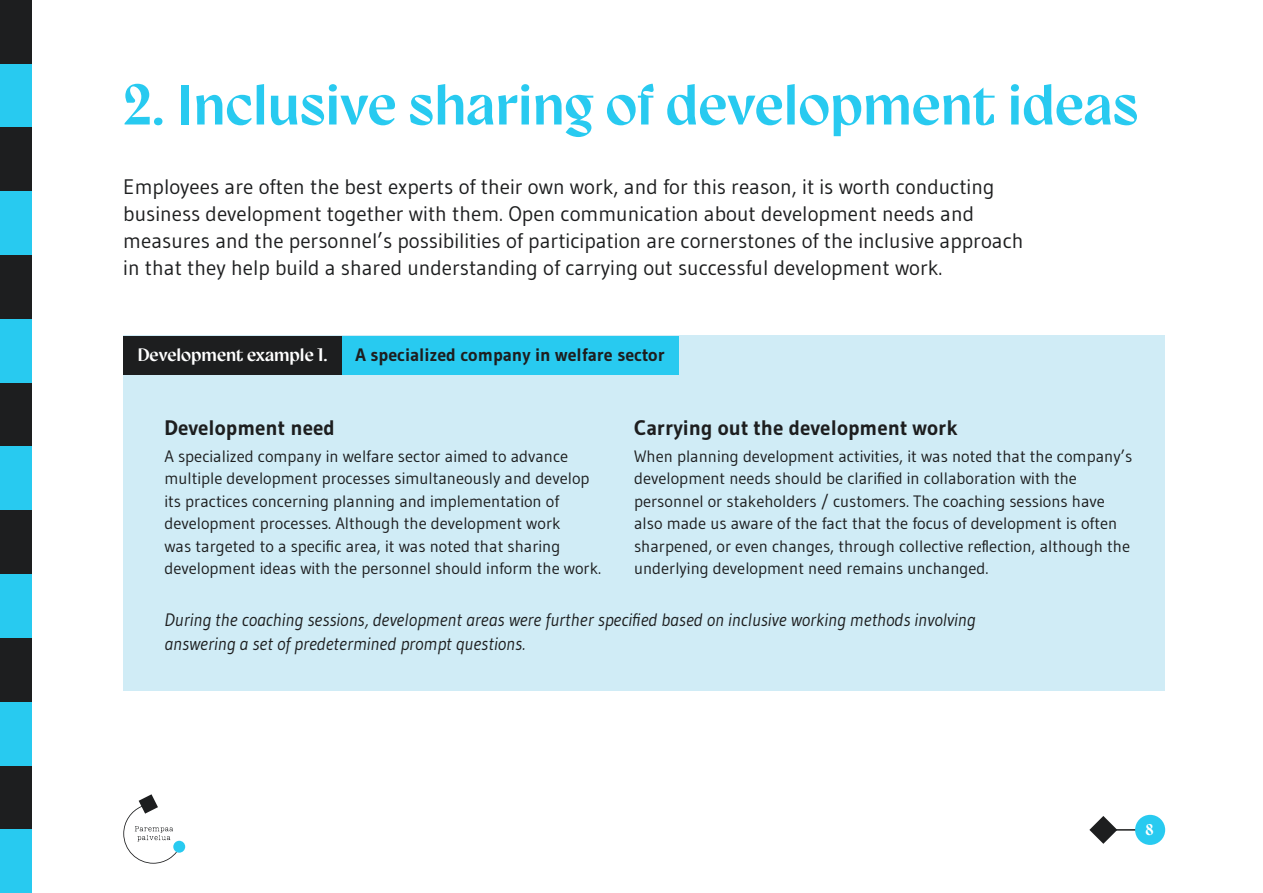
<style>
.page{position:relative;width:1263px;height:893px;background:#fff}
.page>*{position:absolute;margin:0;border:0;box-sizing:border-box;transform-origin:0 0}
.t1{font:300 57px "Gyst Variable Roman";color:#28caf0}
.t2{font:21px/27px "Gudea";color:#1d1e1f}
.t3{font:21px "Gudea 2";color:#1d1e1f}
.t4{font:700 21px "Gudea";color:#1d1e1f}
.t5{font:italic 18px "Gudea";color:#1d1e1f}
.t6{font:18px "Gudea Italic 2";color:#1d1e1f}
.t7{font:700 18px "Gudea";color:#1d1e1f}
.t8{font:300 18px "Gyst Variable Roman";color:#fff}
.t9{font:16.5px/22.5px "Gudea";color:#1d1e1f}
.t10{font:16.5px "Gudea 2";color:#1d1e1f}
.t11{font:300 15.45px "Gyst Variable Roman";color:#fff}
</style>
<div class="page">
<svg style="left:123px;top:794px;width:62px;height:70px"></svg>
<svg style="left:1089px;top:816px;width:28px;height:28px"></svg>
<hr style="left:1110px;top:829px;width:37px;height:2px;background:#1d1e1f">
<div style="left:1135px;top:815px;width:30px;height:30px;background:#28caf0;border-radius:50%"></div>
<div style="left:123px;top:336px;width:1042px;height:355px;background:#d0ecf6"></div>
<div style="left:123px;top:336px;width:219px;height:39px;background:#1d1e1f"></div>
<div style="left:0;top:0;width:32px;height:64px;background:#1d1e1f"></div>
<div style="left:0;top:510px;width:32px;height:64px;background:#1d1e1f"></div>
<div style="left:0;top:255px;width:32px;height:64px;background:#1d1e1f"></div>
<div style="left:0;top:765px;width:32px;height:64px;background:#1d1e1f"></div>
<div style="left:0;top:64px;width:32px;height:64px;background:#28caf0"></div>
<div style="left:0;top:574px;width:32px;height:64px;background:#28caf0"></div>
<div style="left:0;top:319px;width:32px;height:64px;background:#28caf0"></div>
<div style="left:0;top:829px;width:32px;height:64px;background:#28caf0"></div>
<div style="left:0;top:128px;width:32px;height:63px;background:#1d1e1f"></div>
<div style="left:0;top:638px;width:32px;height:64px;background:#1d1e1f"></div>
<div style="left:0;top:383px;width:32px;height:63px;background:#1d1e1f"></div>
<div style="left:0;top:191px;width:32px;height:64px;background:#28caf0"></div>
<div style="left:0;top:702px;width:32px;height:63px;background:#28caf0"></div>
<div style="left:0;top:446px;width:32px;height:64px;background:#28caf0"></div>
<div style="left:342px;top:336px;width:336px;height:39px;background:#28caf0"></div>
<h1 class="t1" style="left:123px;top:73px;width:1016px">2. Inclusive sharing of development ideas</h1>
<p class="t3" style="left:123px;top:173px;width:872px">Employees are often the best experts of their own work, and for this reason, it is worth conducting</p>
<p class="t2" style="left:123px;top:199px;width:902px">business development together with them. Open communication about development needs and measures and the personnel’s possibilities of participation are cornerstones of the inclusive approach in that they help build a shared understanding of carrying out successful development work.</p>
<p class="t8" style="left:138px;top:345px;width:191px">Development example 1.</p>
<p class="t7" style="left:356px;top:343px;width:311px">A specialized company in welfare sector</p>
<p class="t4" style="left:164px;top:415px;width:172px">Development need</p>
<p class="t9" style="left:164px;top:445px;width:427px">A specialized company in welfare sector aimed to advance multiple development processes simultaneously and develop its practices concerning planning and implementation of development processes. Although the development work</p>
<p class="t10" style="left:164px;top:536px;width:397px">was targeted to a specific area, it was noted that sharing</p>
<p class="t9" style="left:164px;top:557px;width:438px">development ideas with the personnel should inform the work.</p>
<p class="t4" style="left:634px;top:415px;width:325px">Carrying out the development work</p>
<p class="t9" style="left:634px;top:445px;width:500px">When planning development activities, it was noted that the company’s</p>
<p class="t10" style="left:634px;top:468px;width:444px">development needs should be clarified in collaboration with the</p>
<p class="t9" style="left:634px;top:490px;width:485px">personnel or stakeholders / customers. The coaching sessions have also made us aware of the fact that the focus of development is often</p>
<p class="t10" style="left:634px;top:536px;width:498px">sharpened, or even changes, through collective reflection, although the</p>
<p class="t9" style="left:634px;top:557px;width:356px">underlying development need remains unchanged.</p>
<p class="t5" style="left:164px;top:609px;width:813px">During the coaching sessions, development areas were further specified based on inclusive working methods involving</p>
<p class="t6" style="left:164px;top:633px;width:362px">answering a set of predetermined prompt questions.</p>
<p class="t11" style="left:1145px;top:821px;width:10px">8</p>
</div>
